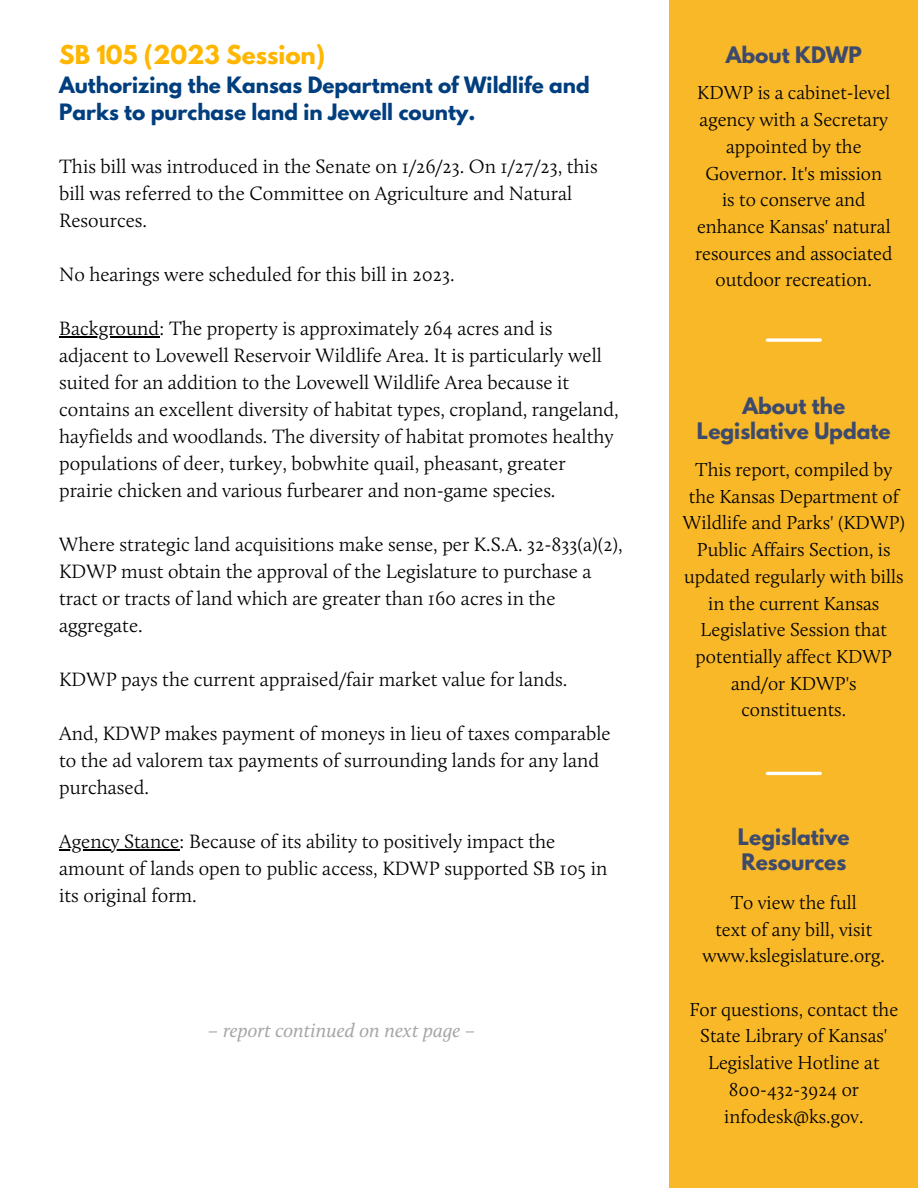
<style>
.page{position:relative;width:918px;height:1188px;background:#fff}
.page>*{position:absolute;margin:0;border:0;box-sizing:border-box;transform-origin:0 0}
.t1{font:700 23.1px "League Spartan";color:#ffb600}
.t2{font:700 20.1px/25.2px "League Spartan";color:#3e4a6c;text-align:center}
.t3{font:300 19.95px/27px "Calluna";color:#000}
.t4{font:700 19.95px/27px "League Spartan";color:#003e7e}
.t5{font:italic 19.95px "Calluna";color:#a6a6a6}
.t6{font:300 19.5px/26.7px "Calluna";color:#000;text-align:center}
</style>
<div class="page">
<hr style="left:59px;top:336px;width:100px;height:1px;background:#000">
<hr style="left:59px;top:849px;width:120px;height:1px;background:#000">
<div style="left:670px;top:0;width:248px;height:1188px;background:#f8b828"></div>
<hr style="left:767px;top:772px;width:53px;height:3px;background:#fff">
<svg style="left:767px;top:338px;width:53px;height:4px"></svg>
<p class="t1" style="left:59px;top:43px;width:268px">SB 105 (2023 Session)</p>
<p class="t4" style="left:59px;top:74px;width:532px">Authorizing the Kansas Department of Wildlife and<br>Parks to purchase land in Jewell county.</p>
<p class="t3" style="left:59px;top:154px;width:540px">This bill was introduced in the Senate on 1/26/23. On 1/27/23, this bill was referred to the Committee on Agriculture and Natural<br>Resources.</p>
<p class="t3" style="left:59px;top:262px;width:397px">No hearings were scheduled for this bill in 2023.</p>
<p class="t3" style="left:59px;top:316px;width:561px">Background: The property is approximately 264 acres and is adjacent to Lovewell Reservoir Wildlife Area. It is particularly well suited for an addition to the Lovewell Wildlife Area because it contains an excellent diversity of habitat types, cropland, rangeland, hayfields and woodlands. The diversity of habitat promotes healthy populations of deer, turkey, bobwhite quail, pheasant, greater prairie chicken and various furbearer and non-game species.</p>
<p class="t3" style="left:59px;top:532px;width:565px">Where strategic land acquisitions make sense, per K.S.A. 32-833(a)(2), KDWP must obtain the approval of the Legislature to purchase a tract or tracts of land which are greater than 160 acres in the aggregate.</p>
<p class="t3" style="left:59px;top:667px;width:510px">KDWP pays the current appraised/fair market value for lands.</p>
<p class="t3" style="left:59px;top:721px;width:553px">And, KDWP makes payment of moneys in lieu of taxes comparable to the ad valorem tax payments of surrounding lands for any land purchased.</p>
<p class="t3" style="left:59px;top:829px;width:550px">Agency Stance: Because of its ability to positively impact the amount of lands open to public access, KDWP supported SB 105 in its original form.</p>
<p class="t5" style="left:208px;top:1022px;width:269px">– report continued on next page –</p>
<p class="t2" style="left:726px;top:44px;width:138px">About KDWP</p>
<p class="t6" style="left:695px;top:81px;width:199px">KDWP is a cabinet-level agency with a Secretary appointed by the<br>Governor. It's mission<br>is to conserve and enhance Kansas' natural resources and associated outdoor recreation.</p>
<p class="t2" style="left:697px;top:396px;width:195px">About the<br>Legislative Update</p>
<p class="t6" style="left:683px;top:458px;width:224px">This report, compiled by the Kansas Department of<br>Wildlife and Parks' (KDWP)<br>Public Affairs Section, is updated regularly with bills in the current Kansas<br>Legislative Session that potentially affect KDWP and/or KDWP's constituents.</p>
<p class="t2" style="left:738px;top:827px;width:113px;text-align:left">Legislative<br>Resources</p>
<p class="t6" style="left:703px;top:891px;width:184px">To view the full<br>text of any bill, visit www.kslegislature.org.</p>
<p class="t6" style="left:689px;top:997px;width:210px">For questions, contact the<br>State Library of Kansas'<br>Legislative Hotline at<br>800-432-3924 or infodesk@ks.gov.</p>
</div>
